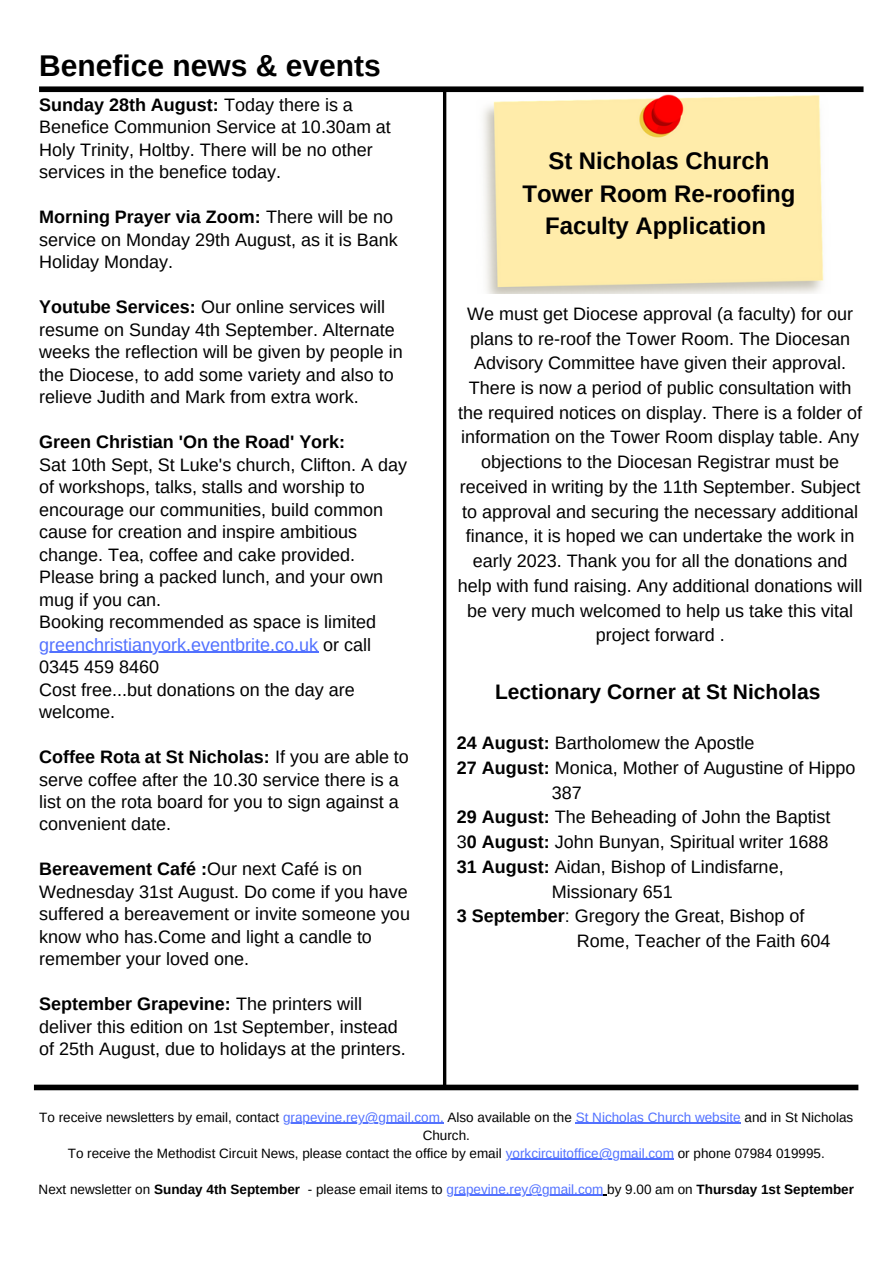
<style>
.page{position:relative;width:893px;height:1264px;background:#fff}
.page>*{position:absolute;margin:0;border:0;box-sizing:border-box;transform-origin:0 0}
.t1{font:700 30px "Arimo";color:#000}
.t2{font:700 24px/32.5px "Arimo";color:#000;text-align:center}
.t3{font:700 21px "Arimo";color:#000}
.t4{font:18px/22.5px "Arimo";color:#000}
.t5{font:700 18px "Arimo";color:#000}
.t6{font:13.5px/18px "Arimo";color:#000;text-align:center}
.s1{font-weight:700}
.s2{color:#5271ff}
</style>
<div class="page">
<hr style="left:443px;top:89px;width:3px;height:998px;background:#000">
<div style="left:39px;top:86px;width:824px;height:6px;background:#000"></div>
<div style="left:34px;top:1084px;width:824px;height:6px;background:#000"></div>
<img style="left:483px;top:94px;width:341px;height:199px">
<hr style="left:39px;top:651px;width:279px;height:1px;background:#5271ff">
<hr style="left:283px;top:1122px;width:161px;height:1px;background:#5271ff">
<hr style="left:575px;top:1122px;width:165px;height:1px;background:#5271ff">
<hr style="left:506px;top:1158px;width:168px;height:1px;background:#5271ff">
<hr style="left:446px;top:1194px;width:157px;height:1px;background:#5271ff">
<h1 class="t1" style="left:39px;top:49px;width:343px">Benefice news &amp; events</h1>
<p class="t4" style="left:39px;top:93px;width:353px"><span class="s1">Sunday 28th August:</span> Today there is a Benefice Communion Service at 10.30am at Holy Trinity, Holtby. There will be no other services in the benefice today.</p>
<p class="t4" style="left:39px;top:206px;width:360px"><span class="s1">Morning Prayer via Zoom:</span> There will be no service on Monday 29th August, as it is Bank<br>Holiday Monday.</p>
<p class="t4" style="left:39px;top:296px;width:365px"><span class="s1">Youtube Services:</span> Our online services will resume on Sunday 4th September. Alternate weeks the reflection will be given by people in the Diocese, to add some variety and also to relieve Judith and Mark from extra work.</p>
<p class="t5" style="left:39px;top:432px;width:308px">Green Christian 'On the Road' York:</p>
<p class="t4" style="left:39px;top:453px;width:369px">Sat 10th Sept, St Luke's church, Clifton. A day of workshops, talks, stalls and worship to encourage our communities, build common cause for creation and inspire ambitious change. Tea, coffee and cake provided.<br>Please bring a packed lunch, and your own mug if you can.<br>Booking recommended as space is limited <span class="s2">greenchristianyork.eventbrite.co.uk</span> or call 0345 459 8460<br>Cost free...but donations on the day are welcome.</p>
<p class="t4" style="left:39px;top:745px;width:371px"><span class="s1">Coffee Rota at St Nicholas:</span> If you are able to serve coffee after the 10.30 service there is a list on the rota board for you to sign against a convenient date.</p>
<p class="t4" style="left:39px;top:858px;width:372px"><span class="s1">Bereavement Café :</span>Our next Café is on Wednesday 31st August. Do come if you have suffered a bereavement or invite someone you know who has.Come and light a candle to remember your loved one.</p>
<p class="t4" style="left:39px;top:992px;width:368px"><span class="s1">September Grapevine:</span> The printers will deliver this edition on 1st September, instead of 25th August, due to holidays at the printers.</p>
<h2 class="t2" style="left:522px;top:145px;width:275px">St Nicholas Church<br>Tower Room Re-roofing<br>Faculty Application</h2>
<p class="t4" style="left:457px;top:301px;width:406px;line-height:24.8px;text-align:center">We must get Diocese approval (a faculty) for our plans to re-roof the Tower Room. The Diocesan Advisory Committee have given their approval.<br>There is now a period of public consultation with the required notices on display. There is a folder of information on the Tower Room display table. Any objections to the Diocesan Registrar must be received in writing by the 11th September. Subject to approval and securing the necessary additional finance, it is hoped we can undertake the work in early 2023. Thank you for all the donations and help with fund raising. Any additional donations will be very much welcomed to help us take this vital project forward .</p>
<p class="t3" style="left:495px;top:679px;width:327px">Lectionary Corner at St Nicholas</p>
<p class="t4" style="left:456px;top:731px;width:299px"><span class="s1">24 August:</span> Bartholomew the Apostle</p>
<p class="t4" style="left:456px;top:756px;width:400px"><span class="s1">27 August:</span> Monica, Mother of Augustine of Hippo</p>
<p class="t4" style="left:551px;top:781px;width:31px">387</p>
<p class="t4" style="left:456px;top:805px;width:375px"><span class="s1">29 August:</span> The Beheading of John the Baptist</p>
<p class="t4" style="left:456px;top:830px;width:373px">3<span class="s1">0 August:</span> John Bunyan, Spiritual writer 1688</p>
<p class="t4" style="left:456px;top:855px;width:328px"><span class="s1">31 August:</span> Aidan, Bishop of Lindisfarne,</p>
<p class="t4" style="left:551px;top:880px;width:122px">Missionary 651</p>
<p class="t4" style="left:456px;top:904px;width:349px"><span class="s1">3 September</span>: Gregory the Great, Bishop of</p>
<p class="t4" style="left:576px;top:929px;width:255px">Rome, Teacher of the Faith 604</p>
<p class="t6" style="left:39px;top:1107px;width:815px">To receive newsletters by email, contact <span class="s2">grapevine.rey@gmail.com.</span> Also available on the <span class="s2">St Nicholas Church website</span> and in St Nicholas<br>Church.<br>To receive the Methodist Circuit News, please contact the office by email <span class="s2">yorkcircuitoffice@gmail.com</span> or phone 07984 019995.</p>
<p class="t6" style="left:39px;top:1179px;width:816px">Next newsletter on <span class="s1">Sunday 4th September</span> - please email items to <span class="s2">grapevine.rey@gmail.com</span> by 9.00 am on <span class="s1">Thursday 1st September</span></p>
</div>
